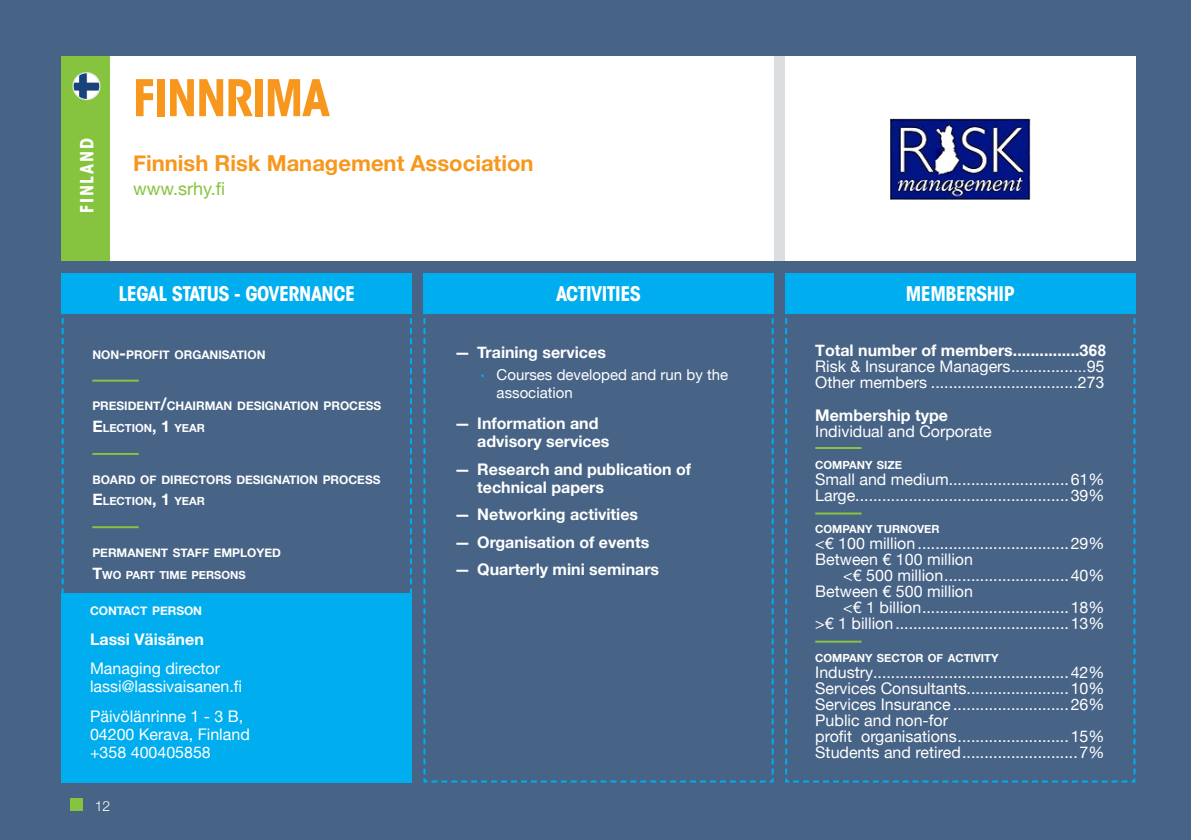
<style>
.page{position:relative;width:1191px;height:840px;background:#fff}
.page>*{position:absolute;margin:0;border:0;box-sizing:border-box;transform-origin:0 0}
.t1{font:700 condensed 50px "ITC Avant Garde Std";letter-spacing:-.025em;color:#f7971d}
.t2{font:700 22px "Helvetica Neue";color:#f7971d}
.t3{font:700 condensed 20px "ITC Avant Garde Std";letter-spacing:-.025em;color:#fff}
.t4{font:18px "Helvetica Neue";color:#86c43f}
.t5{font:700 condensed 18px "ITC Avant Garde Std";letter-spacing:.095em;color:#fff}
.t6{font:16px/16px "Helvetica Neue";color:#fff}
.t7{font:700 16px/18px "Helvetica Neue";color:#fff}
.t8{font:15px/18px "Helvetica Neue";color:#fff}
.t9{font:300 14px "Helvetica Neue";color:#fff}
.t10{font:700 11.8px "Helvetica Neue";color:#fff}
.t11{font:700 11.2px "Helvetica Neue";color:#fff}
.s1{font-size:17px}
.s2{font-size:16px}
.s3{font-size:12px;color:#00aeef}
.s4{font-weight:700}
.s5{font-family:"Arial";font-weight:700}
.s6{font-family:"Arial"}
</style>
<div class="page">
<div style="left:0;top:0;width:1191px;height:839px;background:#476386"></div>
<svg style="left:61px;top:309px;width:351px;height:474px"></svg>
<svg style="left:423px;top:309px;width:351px;height:474px"></svg>
<svg style="left:785px;top:309px;width:351px;height:474px"></svg>
<div style="left:62px;top:56px;width:49px;height:205px;background:#86c43f"></div>
<div style="left:62px;top:273px;width:350px;height:40px;background:#00aeef"></div>
<div style="left:423px;top:273px;width:350px;height:40px;background:#00aeef"></div>
<div style="left:785px;top:273px;width:350px;height:40px;background:#00aeef"></div>
<div style="left:773px;top:56px;width:13px;height:205px;background:#dcdddf"></div>
<div style="left:70px;top:797px;width:13px;height:13px;background:#86c43f"></div>
<hr style="left:92px;top:379px;width:47px;height:2px;background:#86c43f">
<hr style="left:92px;top:452px;width:47px;height:2px;background:#86c43f">
<hr style="left:92px;top:526px;width:47px;height:2px;background:#86c43f">
<hr style="left:815px;top:447px;width:46px;height:2px;background:#86c43f">
<hr style="left:815px;top:512px;width:46px;height:2px;background:#86c43f">
<hr style="left:815px;top:640px;width:46px;height:2px;background:#86c43f">
<div style="left:785px;top:56px;width:350px;height:205px;background:#fff"></div>
<div style="left:110px;top:56px;width:663px;height:205px;background:#fff"></div>
<img style="left:890px;top:118px;width:140px;height:81px">
<div style="left:62px;top:592px;width:350px;height:190px;background:#00aeef"></div>
<img style="left:73px;top:73px;width:27px;height:26px;border-radius:13px">
<div style="left:72px;top:72px;width:28px;height:28px;border:1px solid #e6e7e9;border-radius:50%"></div>
<p class="t5" style="left:75px;top:213px;width:76px;rotate:-90deg">FINLAND</p>
<h1 class="t1" style="left:133px;top:66px;width:198px">FINNRIMA</h1>
<h2 class="t2" style="left:133px;top:146px;width:402px">Finnish Risk Management Association</h2>
<p class="t4" style="left:133px;top:175px;width:93px">www.srhy.fi</p>
<p class="t3" style="left:119px;top:281px;width:238px">LEGAL STATUS - GOVERNANCE</p>
<p class="t3" style="left:556px;top:281px;width:86px">ACTIVITIES</p>
<p class="t3" style="left:906px;top:281px;width:110px">MEMBERSHIP</p>
<p class="t10" style="left:92px;top:345px;width:175px">NON<span class="s1">-</span>PROFIT ORGANISATION</p>
<p class="t10" style="left:92px;top:396px;width:290px">PRESIDENT<span class="s1">/</span>CHAIRMAN DESIGNATION PROCESS</p>
<p class="t11" style="left:92px;top:419px;width:114px"><span class="s2">E</span>LECTION<span class="s2">, 1</span> YEAR</p>
<p class="t10" style="left:92px;top:470px;width:289px">BOARD OF DIRECTORS DESIGNATION PROCESS</p>
<p class="t11" style="left:92px;top:492px;width:114px"><span class="s2">E</span>LECTION<span class="s2">, 1</span> YEAR</p>
<p class="t10" style="left:92px;top:543px;width:190px">PERMANENT STAFF EMPLOYED</p>
<p class="t11" style="left:92px;top:565px;width:155px"><span class="s2">T</span>WO PART TIME PERSONS</p>
<p class="t10" style="left:90px;top:601px;width:114px">CONTACT PERSON</p>
<p class="t7" style="left:90px;top:630px;width:115px">Lassi Väisänen</p>
<p class="t6" style="left:90px;top:660px;width:154px;line-height:18px">Managing director lassi@lassivaisanen.fi</p>
<p class="t6" style="left:90px;top:707px;width:161px;line-height:18px">Päivölänrinne 1 - 3 B,<br>04200 Kerava, Finland +358 400405858</p>
<p class="t9" style="left:95px;top:794px;width:17px">12</p>
<p class="t7" style="left:454px;top:344px;width:153px">— Training services</p>
<p class="t8" style="left:496px;top:366px;width:233px;text-indent:-16px"><span class="s3">•</span> Courses developed and run by the association</p>
<p class="t7" style="left:477px;top:415px;width:134px;text-indent:-23px">— Information and advisory services</p>
<p class="t7" style="left:477px;top:460px;width:215px;text-indent:-23px">— Research and publication of technical papers</p>
<p class="t7" style="left:454px;top:505px;width:185px">— Networking activities</p>
<p class="t7" style="left:454px;top:533px;width:196px">— Organisation of events</p>
<p class="t7" style="left:454px;top:560px;width:206px">— Quarterly mini seminars</p>
<p class="t6" style="left:815px;top:343px;width:292px;text-align:justify"><span class="s4">Total number of members...............3</span><span class="s5">68<br></span>Risk &amp; Insurance Managers ...............<span class="s6">..95<br></span>Other members .................................2<span class="s6">73</span></p>
<p class="t7" style="left:815px;top:407px;width:134px">Membership type</p>
<p class="t6" style="left:815px;top:424px;width:178px">Individual and Corporate</p>
<p class="t11" style="left:815px;top:456px;width:88px">COMPANY SIZE</p>
<p class="t6" style="left:815px;top:472px;width:291px">Small and medium...........................61%<br>Large................................................39%</p>
<p class="t11" style="left:815px;top:520px;width:126px">COMPANY TURNOVER</p>
<p class="t6" style="left:815px;top:536px;width:291px">&lt;€ 100 million ..................................29%<br>Between € 100 million</p>
<p class="t6" style="left:815px;top:568px;width:291px;text-indent:28px">&lt;€ 500 million............................40%<br>Between € 500 million</p>
<p class="t6" style="left:815px;top:600px;width:291px;text-align:right">&lt;€ 1 billion.................................18%<br>&gt;€ 1 billion.......................................13%</p>
<p class="t11" style="left:815px;top:648px;width:185px">COMPANY SECTOR OF ACTIVITY</p>
<p class="t6" style="left:815px;top:664px;width:291px">Industry............................................42% Services Consultants.......................10% Services Insurance ..........................26% Public and non-for<br>profit organisations.........................15% Students and retired..........................7%</p>
</div>
